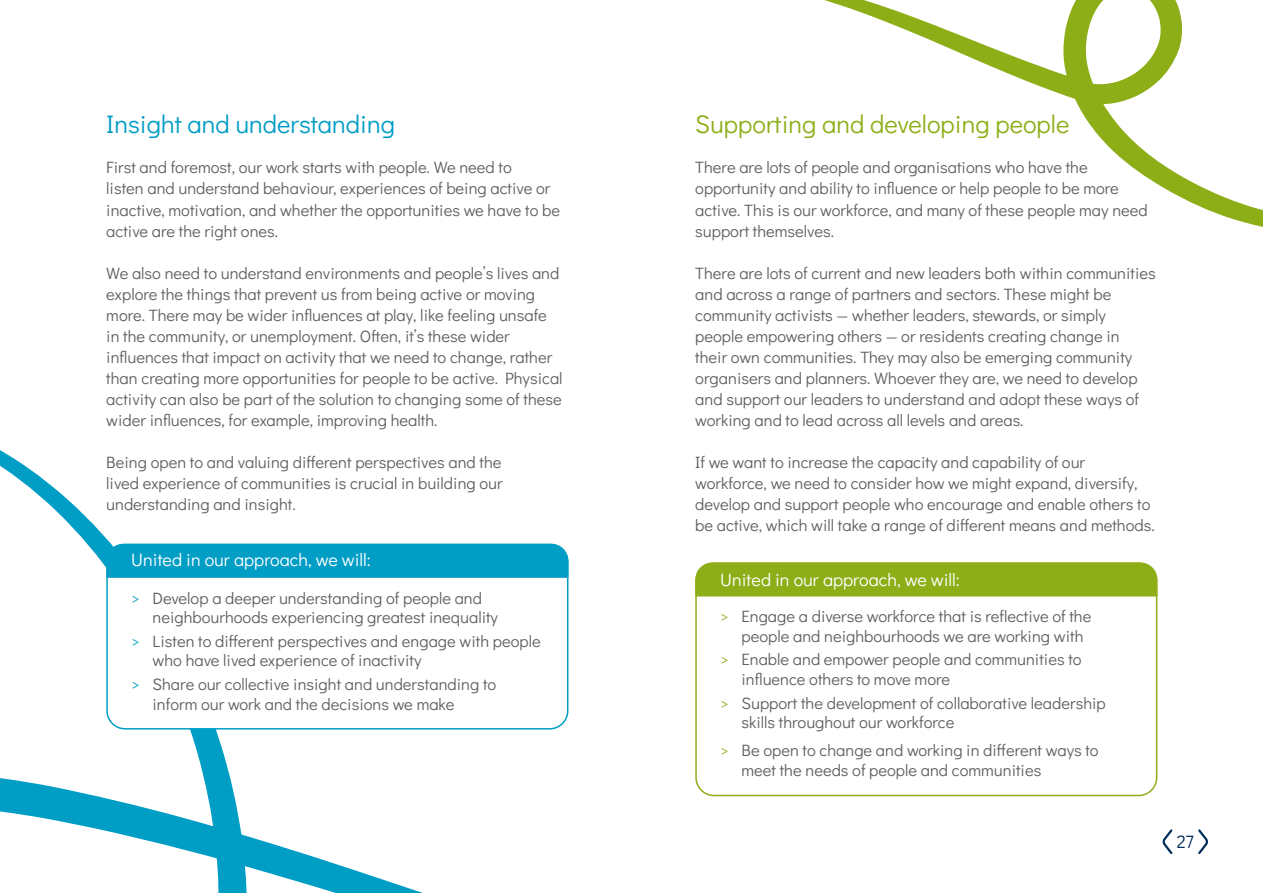
<style>
.page{position:relative;width:1263px;height:893px;background:#fff}
.page>*{position:absolute;margin:0;border:0;box-sizing:border-box;transform-origin:0 0}
.t1{font:25.5px "Didact Gothic";color:#8dae17}
.t2{font:25.5px "Didact Gothic";color:#009dc5}
.t3{font:18px "Didact Gothic";color:#fff}
.t4{font:18px "Didact Gothic";color:#002e5a}
.t5{font:16.5px/21px "Didact Gothic";color:#606062}
.s1{color:#009dc5}
.s2{color:#8dae17}
</style>
<div class="page">
<svg style="left:0;top:450px;width:1005px;height:443px"></svg>
<div style="left:696px;top:563px;width:461px;height:232px;background:#fff;border-radius:18px"></div>
<div style="left:695px;top:562px;width:462px;height:234px;border:2px solid #8dae17;border-radius:18px"></div>
<div style="left:695px;top:562px;width:462px;height:34px;background:#8dae17"></div>
<div style="left:107px;top:544px;width:461px;height:185px;background:#fff;border-radius:18px"></div>
<div style="left:106px;top:544px;width:462px;height:185px;border:2px solid #009dc5;border-radius:18px"></div>
<div style="left:106px;top:544px;width:462px;height:34px;background:#009dc5"></div>
<svg style="left:824px;top:0;width:439px;height:227px"></svg>
<svg style="left:1198px;top:829px;width:10px;height:25px"></svg>
<svg style="left:1162px;top:829px;width:11px;height:25px"></svg>
<h1 class="t2" style="left:106px;top:104px;width:290px">Insight and understanding</h1>
<p class="t5" style="left:106px;top:156px;width:455px">First and foremost, our work starts with people. We need to<br>listen and understand behaviour, experiences of being active or inactive, motivation, and whether the opportunities we have to be active are the right ones.</p>
<p class="t5" style="left:106px;top:261px;width:458px">We also need to understand environments and people’s lives and explore the things that prevent us from being active or moving more. There may be wider influences at play, like feeling unsafe in the community, or unemployment. Often, it’s these wider influences that impact on activity that we need to change, rather than creating more opportunities for people to be active. Physical activity can also be part of the solution to changing some of these wider influences, for example, improving health.</p>
<p class="t5" style="left:106px;top:450px;width:398px;text-align:justify">Being open to and valuing different perspectives and the lived experience of communities is crucial in building our understanding and insight.</p>
<p class="t3" style="left:131px;top:545px;width:241px">United in our approach, we will:</p>
<p class="t5" style="left:153px;top:587px;width:347px;line-height:19.5px;text-indent:-21px"><span class="s1">&gt;</span> Develop a deeper understanding of people and neighbourhoods experiencing greatest inequality</p>
<p class="t5" style="left:153px;top:630px;width:390px;line-height:19.5px;text-indent:-21px"><span class="s1">&gt;</span> Listen to different perspectives and engage with people who have lived experience of inactivity</p>
<p class="t5" style="left:153px;top:673px;width:345px;line-height:19.5px;text-indent:-21px"><span class="s1">&gt;</span> Share our collective insight and understanding to inform our work and the decisions we make</p>
<h1 class="t1" style="left:695px;top:104px;width:376px">Supporting and developing people</h1>
<p class="t5" style="left:695px;top:156px;width:454px">There are lots of people and organisations who have the opportunity and ability to influence or help people to be more active. This is our workforce, and many of these people may need support themselves.</p>
<p class="t5" style="left:695px;top:261px;width:462px">There are lots of current and new leaders both within communities and across a range of partners and sectors. These might be community activists — whether leaders, stewards, or simply people empowering others — or residents creating change in their own communities. They may also be emerging community organisers and planners. Whoever they are, we need to develop and support our leaders to understand and adopt these ways of working and to lead across all levels and areas.</p>
<p class="t5" style="left:695px;top:450px;width:461px">If we want to increase the capacity and capability of our workforce, we need to consider how we might expand, diversify, develop and support people who encourage and enable others to be active, which will take a range of different means and methods.</p>
<p class="t3" style="left:720px;top:565px;width:241px">United in our approach, we will:</p>
<p class="t5" style="left:741px;top:605px;width:351px;line-height:19.5px;text-indent:-21px"><span class="s2">&gt;</span> Engage a diverse workforce that is reflective of the people and neighbourhoods we are working with</p>
<p class="t5" style="left:741px;top:649px;width:342px;line-height:19.5px;text-indent:-21px"><span class="s2">&gt;</span> Enable and empower people and communities to influence others to move more</p>
<p class="t5" style="left:741px;top:692px;width:366px;line-height:19.5px;text-indent:-21px"><span class="s2">&gt;</span> Support the development of collaborative leadership skills throughout our workforce</p>
<p class="t5" style="left:741px;top:739px;width:359px;line-height:19.5px;text-indent:-21px"><span class="s2">&gt;</span> Be open to change and working in different ways to meet the needs of people and communities</p>
<p class="t4" style="left:1177px;top:828px;width:19px">27</p>
</div>
